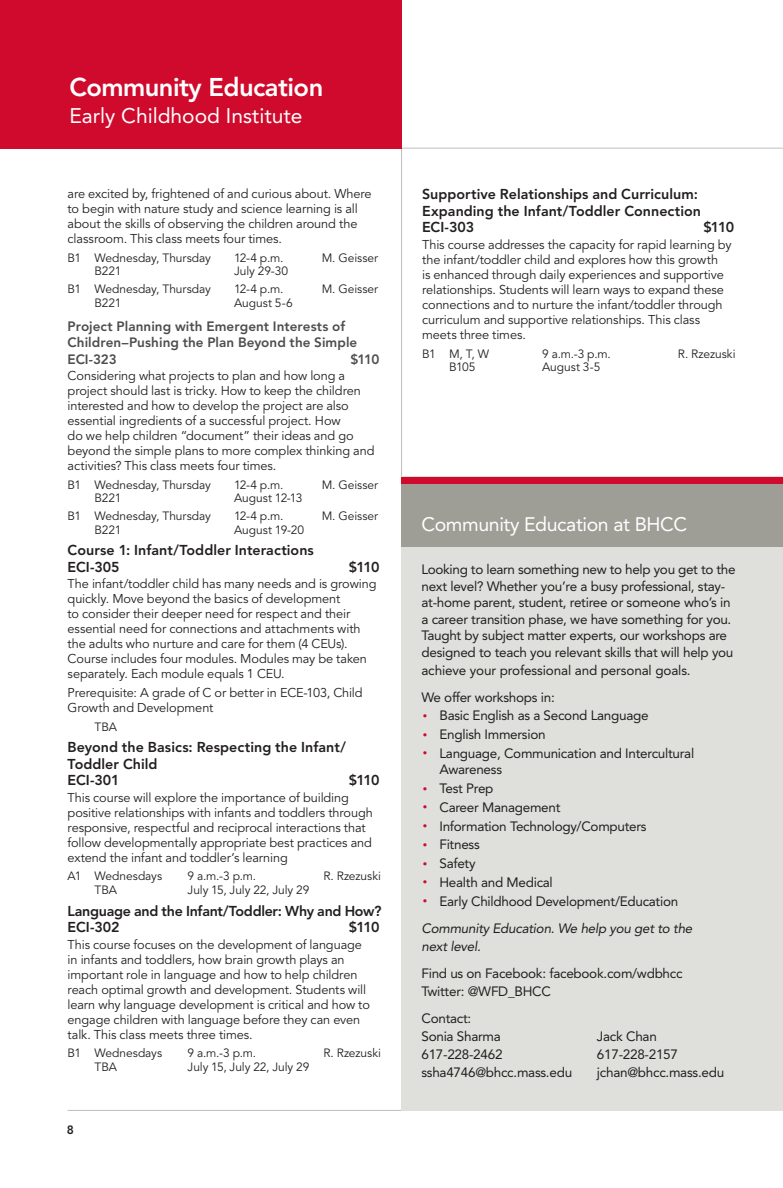
<style>
.page{position:relative;width:783px;height:1188px;background:#fff}
.page>*{position:absolute;margin:0;border:0;box-sizing:border-box;transform-origin:0 0}
.t1{font:800 25.5px "Avenir LT Std";letter-spacing:-.02em;color:#fff}
.t2{font:21px "Avenir LT Std";color:#fff}
.t3{font:19.5px "Avenir LT Std";letter-spacing:-.02em;color:#fff}
.t4{font:800 14.25px/16.5px "Avenir LT Std";color:#231f20}
.t5{font:800 14.25px/16.5px "Avenir LT Std";letter-spacing:-.02em;color:#231f20}
.t6{font:13.5px/16.5px "Avenir LT Std";letter-spacing:-.02em;color:#231f20}
.t7{font:800 13.5px/16.5px "Avenir LT Std";letter-spacing:.005em;color:#4d4d4f}
.t8{font:italic 13.5px/27px "Avenir LT Std";letter-spacing:-.02em;color:#231f20}
.t9{font:12.75px/15px "Avenir LT Std";letter-spacing:-.01em;color:#231f20}
.t10{font:12px "Avenir LT Std";letter-spacing:-.005em;color:#231f20}
.t11{font:800 12px "Avenir LT Std";color:#231f20}
.s1{font-size:9px;color:#d00a2c}
.s2{font-style:normal;font-size:9px;color:#d00a2c}
.s3{font-style:normal}
</style>
<div class="page">
<hr style="left:401px;top:148px;width:1px;height:962px;background:#bcbec0">
<hr style="left:68px;top:1110px;width:668px;height:1px;background:#bcbec0">
<hr style="left:0;top:148px;width:783px;height:1px;background:#bcbec0">
<div style="left:0;top:0;width:402px;height:148px;background:#d00a2c"></div>
<div style="left:402px;top:477px;width:381px;height:634px;background:#dfe0dc"></div>
<div style="left:401px;top:478px;width:382px;height:69px;background:#9e9e97"></div>
<div style="left:402px;top:477px;width:381px;height:6px;background:#d00a2c"></div>
<h1 class="t1" style="left:69px;top:72px;width:255px">Community Education</h1>
<h2 class="t2" style="left:69px;top:103px;width:235px">Early Childhood Institute</h2>
<p class="t9" style="left:68px;top:187px;width:306px">are excited by, frightened of and curious about. Where to begin with nature study and science learning is all about the skills of observing the children around the classroom. This class meets four times.</p>
<p class="t10" style="left:68px;top:251px;width:145px">B1 Wednesday, Thursday</p>
<p class="t10" style="left:234px;top:251px;width:51px">12-4 p.m.</p>
<p class="t10" style="left:322px;top:251px;width:58px">M. Geisser</p>
<p class="t10" style="left:95px;top:264px;width:28px">B221</p>
<p class="t10" style="left:234px;top:264px;width:56px">July 29-30</p>
<p class="t10" style="left:68px;top:282px;width:145px">B1 Wednesday, Thursday</p>
<p class="t10" style="left:234px;top:282px;width:51px">12-4 p.m.</p>
<p class="t10" style="left:322px;top:282px;width:58px">M. Geisser</p>
<p class="t10" style="left:95px;top:296px;width:28px">B221</p>
<p class="t10" style="left:234px;top:296px;width:60px">August 5-6</p>
<p class="t7" style="left:68px;top:318px;width:291px">Project Planning with Emergent Interests of<br>Children–Pushing the Plan Beyond the Simple<br>ECI-323</p>
<p class="t7" style="left:350px;top:351px;width:31px">$110</p>
<p class="t9" style="left:68px;top:369px;width:309px">Considering what projects to plan and how long a project should last is tricky. How to keep the children interested and how to develop the project are also essential ingredients of a successful project. How<br>do we help children “document” their ideas and go beyond the simple plans to more complex thinking and activities? This class meets four times.</p>
<p class="t10" style="left:68px;top:478px;width:145px">B1 Wednesday, Thursday</p>
<p class="t10" style="left:234px;top:478px;width:51px">12-4 p.m.</p>
<p class="t10" style="left:322px;top:478px;width:58px">M. Geisser</p>
<p class="t10" style="left:95px;top:491px;width:28px">B221</p>
<p class="t10" style="left:234px;top:491px;width:70px">August 12-13</p>
<p class="t10" style="left:68px;top:509px;width:145px">B1 Wednesday, Thursday</p>
<p class="t10" style="left:234px;top:509px;width:51px">12-4 p.m.</p>
<p class="t10" style="left:322px;top:509px;width:58px">M. Geisser</p>
<p class="t10" style="left:95px;top:523px;width:28px">B221</p>
<p class="t10" style="left:234px;top:523px;width:72px">August 19-20</p>
<p class="t4" style="left:68px;top:542px;width:248px">Course 1: Infant/Toddler Interactions<br>ECI-305</p>
<p class="t4" style="left:349px;top:559px;width:32px">$110</p>
<p class="t9" style="left:68px;top:577px;width:310px">The infant/toddler child has many needs and is growing quickly. Move beyond the basics of development<br>to consider their deeper need for respect and their essential need for connections and attachments with the adults who nurture and care for them (4 CEUs).<br>Course includes four modules. Modules may be taken separately. Each module equals 1 CEU.</p>
<p class="t9" style="left:68px;top:685px;width:297px">Prerequisite: A grade of C or better in ECE-103, Child<br>Growth and Development</p>
<p class="t10" style="left:95px;top:720px;width:24px">TBA</p>
<p class="t4" style="left:68px;top:739px;width:280px">Beyond the Basics: Respecting the Infant/<br>Toddler Child<br>ECI-301</p>
<p class="t4" style="left:349px;top:772px;width:32px">$110</p>
<p class="t9" style="left:68px;top:790px;width:307px">This course will explore the importance of building positive relationships with infants and toddlers through responsive, respectful and reciprocal interactions that follow developmentally appropriate best practices and extend the infant and toddler’s learning</p>
<p class="t10" style="left:68px;top:869px;width:96px">A1 Wednesdays</p>
<p class="t10" style="left:188px;top:869px;width:70px">9 a.m.-3 p.m.</p>
<p class="t10" style="left:323px;top:869px;width:59px">R. Rzezuski</p>
<p class="t10" style="left:95px;top:883px;width:24px">TBA</p>
<p class="t10" style="left:188px;top:883px;width:123px">July 15, July 22, July 29</p>
<p class="t5" style="left:68px;top:902px;width:315px">Language and the Infant/Toddler: Why and How?<br>ECI-302</p>
<p class="t4" style="left:349px;top:919px;width:32px">$110</p>
<p class="t9" style="left:68px;top:937px;width:304px">This course focuses on the development of language in infants and toddlers, how brain growth plays an important role in language and how to help children reach optimal growth and development. Students will learn why language development is critical and how to engage children with language before they can even talk. This class meets three times.</p>
<p class="t10" style="left:68px;top:1046px;width:96px">B1 Wednesdays</p>
<p class="t10" style="left:188px;top:1046px;width:70px">9 a.m.-3 p.m.</p>
<p class="t10" style="left:323px;top:1046px;width:59px">R. Rzezuski</p>
<p class="t10" style="left:95px;top:1060px;width:24px">TBA</p>
<p class="t10" style="left:188px;top:1060px;width:123px">July 15, July 22, July 29</p>
<p class="t11" style="left:67px;top:1123px;width:9px">8</p>
<p class="t4" style="left:422px;top:186px;width:280px">Supportive Relationships and Curriculum:<br>Expanding the Infant/Toddler Connection<br>ECI-303</p>
<p class="t4" style="left:703px;top:219px;width:32px">$110</p>
<p class="t9" style="left:422px;top:237px;width:311px">This course addresses the capacity for rapid learning by the infant/toddler child and explores how this growth<br>is enhanced through daily experiences and supportive relationships. Students will learn ways to expand these connections and to nurture the infant/toddler through curriculum and supportive relationships. This class meets three times.</p>
<p class="t10" style="left:422px;top:346px;width:68px">B1 M, T, W</p>
<p class="t10" style="left:542px;top:346px;width:70px">9 a.m.-3 p.m.</p>
<p class="t10" style="left:678px;top:346px;width:59px">R. Rzezuski</p>
<p class="t10" style="left:449px;top:360px;width:28px">B105</p>
<p class="t10" style="left:542px;top:360px;width:60px">August 3-5</p>
<h3 class="t3" style="left:421px;top:512px;width:267px">Community Education at BHCC</h3>
<p class="t6" style="left:421px;top:561px;width:316px">Looking to learn something new to help you get to the next level? Whether you’re a busy professional, stay&shy;at-home parent, student, retiree or someone who’s in a career transition phase, we have something for you.<br>Taught by subject matter experts, our workshops are designed to teach you relevant skills that will help you</p>
<p class="t6" style="left:421px;top:656px;width:269px;line-height:27px">achieve your professional and personal goals.<br>We offer workshops in:</p>
<p class="t6" style="left:423px;top:708px;width:227px"><span class="s1">•</span> Basic English as a Second Language</p>
<p class="t6" style="left:423px;top:726px;width:124px"><span class="s1">•</span> English Immersion</p>
<p class="t6" style="left:439px;top:745px;width:256px;text-indent:-16px"><span class="s1">•</span> Language, Communication and Intercultural<br>Awareness</p>
<p class="t6" style="left:423px;top:780px;width:72px"><span class="s1">•</span> Test Prep</p>
<p class="t6" style="left:423px;top:799px;width:139px"><span class="s1">•</span> Career Management</p>
<p class="t6" style="left:423px;top:818px;width:225px"><span class="s1">•</span> Information Technology/Computers</p>
<p class="t6" style="left:423px;top:837px;width:58px"><span class="s1">•</span> Fitness</p>
<p class="t6" style="left:423px;top:855px;width:54px"><span class="s1">•</span> Safety</p>
<p class="t6" style="left:423px;top:874px;width:131px"><span class="s1">•</span> Health and Medical</p>
<p class="t8" style="left:421px;top:888px;width:272px"><span class="s2">•</span> <span class="s3">Early Childhood Development/Education<br></span>Community Education. We help you get to the</p>
<p class="t8" style="left:421px;top:933px;width:61px">next level.</p>
<p class="t6" style="left:421px;top:964px;width:263px;line-height:18px">Find us on Facebook: facebook. com/wdbhcc<br>Twitter: @WFD_BHCC</p>
<p class="t6" style="left:421px;top:1009px;width:81px;line-height:18px">Contact:<br>Sonia Sharma</p>
<p class="t6" style="left:597px;top:1028px;width:61px">Jack Chan</p>
<p class="t6" style="left:421px;top:1046px;width:83px">617-228-2462</p>
<p class="t6" style="left:597px;top:1046px;width:83px">617-228-2157</p>
<p class="t6" style="left:421px;top:1064px;width:152px">ssha4746@bhcc. mass.edu</p>
<p class="t6" style="left:597px;top:1064px;width:129px">jchan@bhcc. mass.edu</p>
</div>
